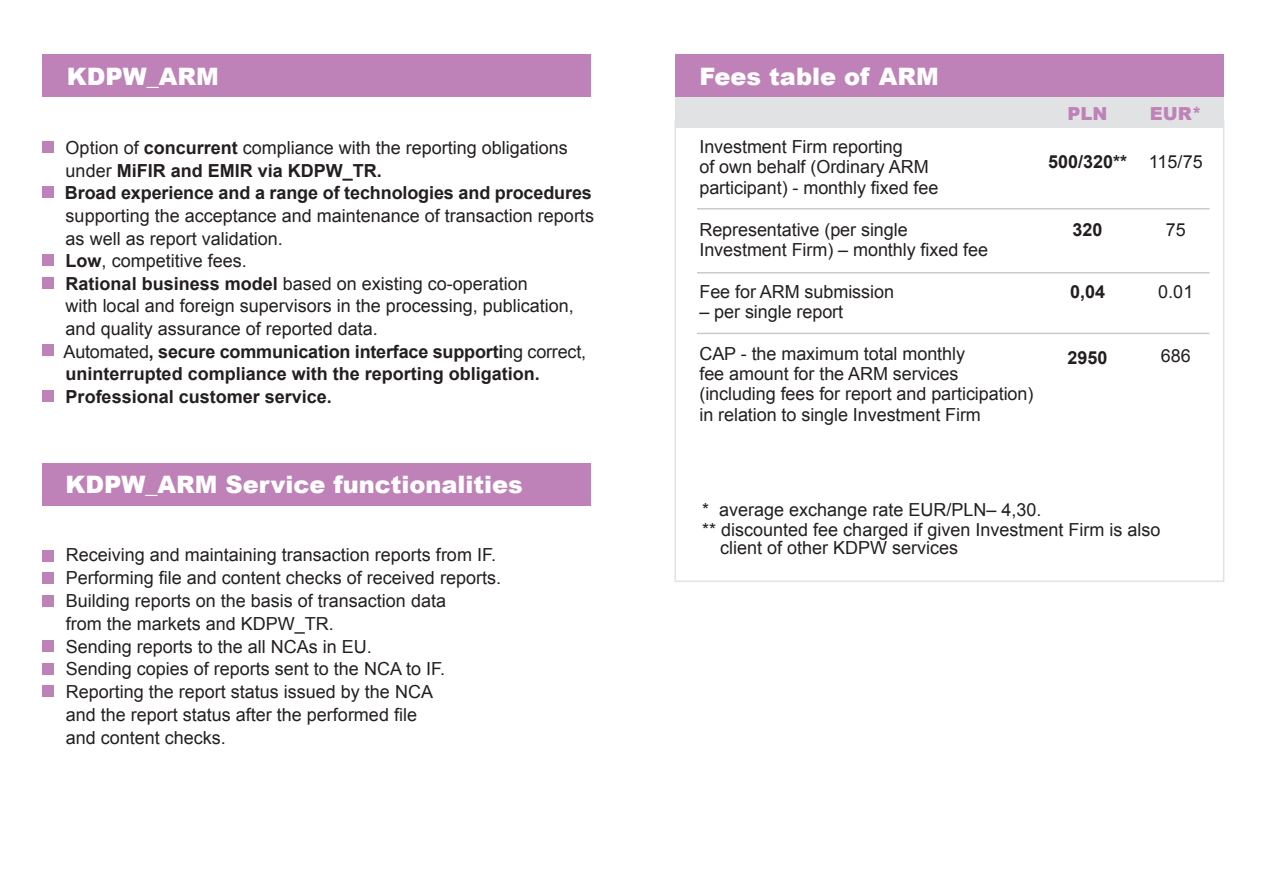
<style>
.page{position:relative;width:1263px;height:893px;background:#fff}
.page>*{position:absolute;margin:0;border:0;box-sizing:border-box;transform-origin:0 0}
.t1{font:900 24px "Arial";color:#fff}
.t2{font:18px/22.6px "Arial";color:#231f20}
.t3{font:700 18px/22.6px "Arial";letter-spacing:-.005em;color:#231f20}
.t4{font:900 18px "Arial";color:#bf82b8}
.s1{font-weight:400}
.s2{font-weight:700}
</style>
<div class="page">
<div style="left:675px;top:97px;width:549px;height:31px;background:#e1e2e4"></div>
<div style="left:674px;top:120px;width:550px;height:462px;border:2px solid #e1e2e4"></div>
<div style="left:43px;top:55px;width:548px;height:42px;background:#bf82b8"></div>
<div style="left:675px;top:55px;width:549px;height:42px;background:#bf82b8"></div>
<div style="left:43px;top:463px;width:548px;height:43px;background:#bf82b8"></div>
<div style="left:43px;top:142px;width:11px;height:11px;background:#bf82b8"></div>
<div style="left:43px;top:186px;width:11px;height:11px;background:#bf82b8"></div>
<div style="left:43px;top:254px;width:11px;height:12px;background:#bf82b8"></div>
<div style="left:42px;top:278px;width:12px;height:11px;background:#bf82b8"></div>
<div style="left:42px;top:345px;width:12px;height:11px;background:#bf82b8"></div>
<div style="left:42px;top:390px;width:12px;height:11px;background:#bf82b8"></div>
<div style="left:42px;top:550px;width:12px;height:11px;background:#bf82b8"></div>
<div style="left:42px;top:573px;width:12px;height:11px;background:#bf82b8"></div>
<div style="left:42px;top:595px;width:12px;height:11px;background:#bf82b8"></div>
<div style="left:42px;top:641px;width:12px;height:11px;background:#bf82b8"></div>
<div style="left:42px;top:663px;width:12px;height:11px;background:#bf82b8"></div>
<div style="left:42px;top:686px;width:12px;height:11px;background:#bf82b8"></div>
<hr style="left:697px;top:208px;width:512px;height:2px;background:#c9cacc">
<hr style="left:697px;top:272px;width:512px;height:2px;background:#c9cacc">
<hr style="left:697px;top:333px;width:512px;height:1px;background:#c9cacc">
<h1 class="t1" style="left:67px;top:59px;width:153px">KDPW_ARM</h1>
<h1 class="t1" style="left:699px;top:59px;width:241px">Fees table of ARM</h1>
<p class="t3" style="left:65px;top:137px;width:528px"><span class="s1">Option of</span> concurrent <span class="s1">compliance with the reporting obligations under</span> MiFIR and EMIR via KDPW_TR.<br>Broad experience and a range of technologies and procedures</p>
<p class="t2" style="left:64px;top:204px;width:532px">supporting the acceptance and maintenance of transaction reports as well as report validation.<br><span class="s2">Low</span>, competitive fees.<br><span class="s2">Rational business model</span> based on existing co-operation<br>with local and foreign supervisors in the processing, publication, and quality assurance of reported data.<br>Automated<span class="s2">, secure communication interface supporti</span>ng correct, <span class="s2">uninterrupted compliance with the reporting obligation.<br>Professional customer service.</span></p>
<p class="t2" style="left:699px;top:137px;width:240px;line-height:20.2px">Investment Firm reporting<br>of own behalf (Ordinary ARM participant) - monthly fixed fee</p>
<p class="t2" style="left:699px;top:219px;width:290px;line-height:20.2px">Representative (per single<br>Investment Firm) – monthly fixed fee</p>
<p class="t2" style="left:699px;top:280px;width:196px">Fee for ARM submission</p>
<p class="t2" style="left:699px;top:300px;width:145px">– per single report</p>
<p class="t2" style="left:699px;top:343px;width:335px;line-height:20.2px">CAP - the maximum total monthly<br>fee amount for the ARM services (including fees for report and participation) in relation to single Investment Firm</p>
<p class="t4" style="left:1067px;top:101px;width:41px">PLN</p>
<p class="t3" style="left:1048px;top:151px;width:81px">500/320**</p>
<p class="t3" style="left:1072px;top:219px;width:32px">320</p>
<p class="t3" style="left:1070px;top:281px;width:37px">0,04</p>
<p class="t3" style="left:1067px;top:346px;width:42px">2950</p>
<h1 class="t1" style="left:65px;top:467px;width:459px">KDPW_ARM Service functionalities</h1>
<p class="t4" style="left:1150px;top:101px;width:54px">EUR*</p>
<p class="t2" style="left:1149px;top:150px;width:55px">115/75</p>
<p class="t2" style="left:1166px;top:218px;width:22px">75</p>
<p class="t2" style="left:1158px;top:281px;width:37px">0.01</p>
<p class="t2" style="left:1161px;top:344px;width:32px">686</p>
<p class="t2" style="left:66px;top:543px;width:437px">Receiving and maintaining transaction reports from IF.<br>Performing file and content checks of received reports.<br>Building reports on the basis of transaction data<br>from the markets and KDPW_TR.<br>Sending reports to the all NCAs in EU.<br>Sending copies of reports sent to the NCA to IF.<br>Reporting the report status issued by the NCA<br>and the report status after the performed file<br>and content checks.</p>
<p class="t2" style="left:702px;top:499px;width:460px;line-height:20.2px">* average exchange rate EUR/PLN– 4,30.<br>** discounted fee charged if given Investment Firm is also</p>
<p class="t2" style="left:720px;top:536px;width:240px">client of other KDPW services</p>
</div>
